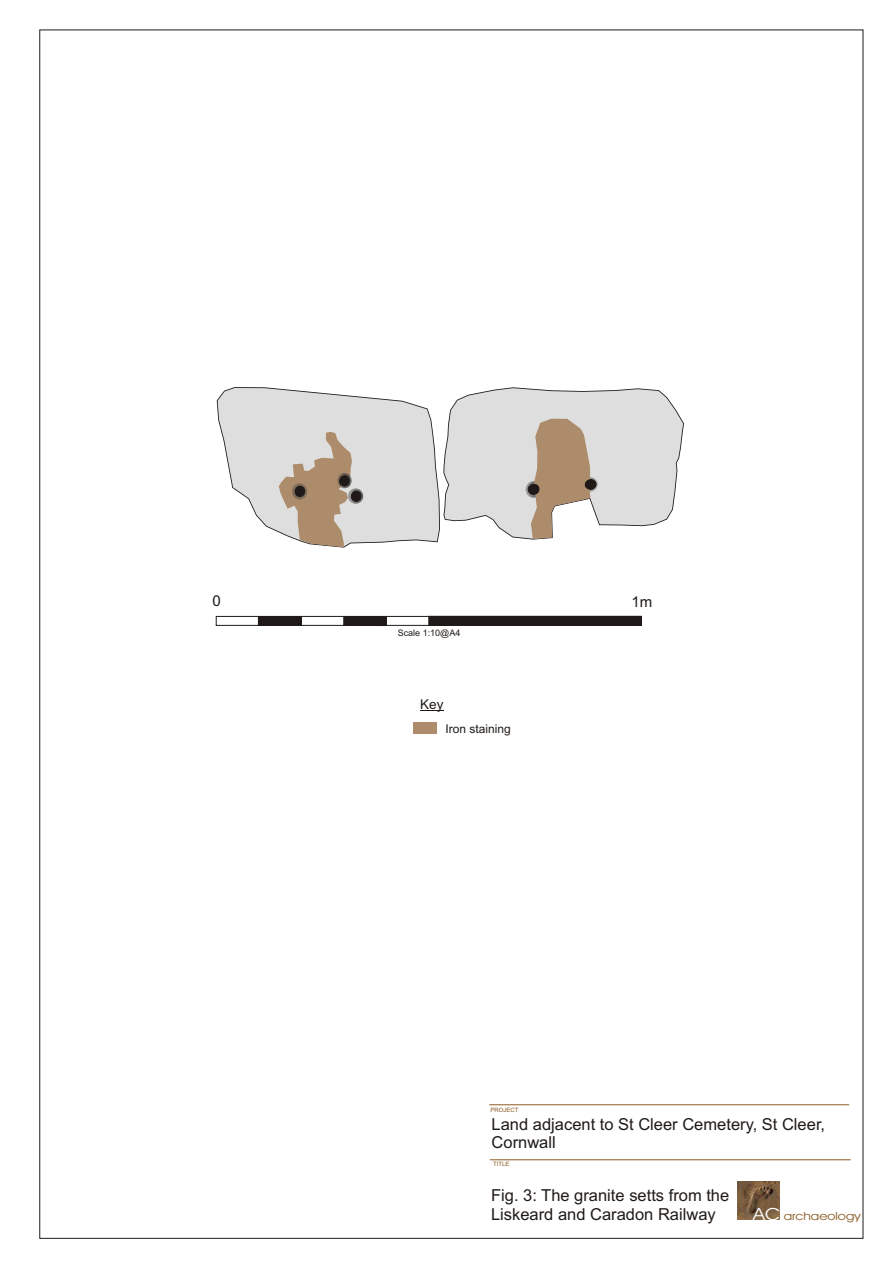
<style>
.page{position:relative;width:893px;height:1263px;background:#fff}
.page>*{position:absolute;margin:0;border:0;box-sizing:border-box;transform-origin:0 0}
.t1{font:16.5px/18.5px "Arial MT2";color:#1f1a17}
.t2{font:15px "Arial MT2";color:#1f1a17}
.t3{font:13.5px "Arial MT2";color:#1f1a17}
.t4{font:12px "Arial MT2";color:#1f1a17}
.t5{font:11.25px "Avant Garde IT Cby BT";color:#8b5b24;scale:1.19 1}
.t6{font:9px "Arial MT2";color:#1f1a17}
.t7{font:6px "Arial MT2";color:#8b5b24}
.s1{font-size:16.8px;color:#fff}
</style>
<div class="page">
<hr style="left:490px;top:1104px;width:359px;height:1px;background:#8b5b24">
<hr style="left:490px;top:1159px;width:360px;height:1px;background:#8b5b24">
<img style="left:737px;top:1182px;width:42px;height:38px">
<svg style="left:217px;top:387px;width:467px;height:161px"></svg>
<svg style="left:215px;top:616px;width:427px;height:10px"></svg>
<div style="left:258px;top:616px;width:43px;height:10px;background:#1f1a17"></div>
<div style="left:344px;top:616px;width:43px;height:10px;background:#1f1a17"></div>
<svg style="left:420px;top:710px;width:23px;height:1px"></svg>
<div style="left:413px;top:722px;width:24px;height:11px;background:#ad8c6b"></div>
<p class="t2" style="left:212px;top:591px;width:10px">0</p>
<p class="t2" style="left:631px;top:591px;width:22px">1m</p>
<p class="t6" style="left:398px;top:627px;width:64px">Scale 1:10@A4</p>
<p class="t3" style="left:420px;top:695px;width:25px">Key</p>
<p class="t4" style="left:445px;top:721px;width:67px">Iron staining</p>
<p class="t7" style="left:490px;top:1106px;width:30px">PROJECT</p>
<p class="t1" style="left:492px;top:1115px;width:335px">Land adjacent to St Cleer Cemetery, St Cleer,<br>Cornwall</p>
<p class="t7" style="left:493px;top:1160px;width:18px">TITLE</p>
<p class="t1" style="left:491px;top:1186px;width:240px">Fig. 3: The granite setts from the<br>Liskeard and Caradon Railway</p>
<p class="t5" style="left:753px;top:1209px;width:92px"><span class="s1">AC</span> archaeology</p>
</div>
